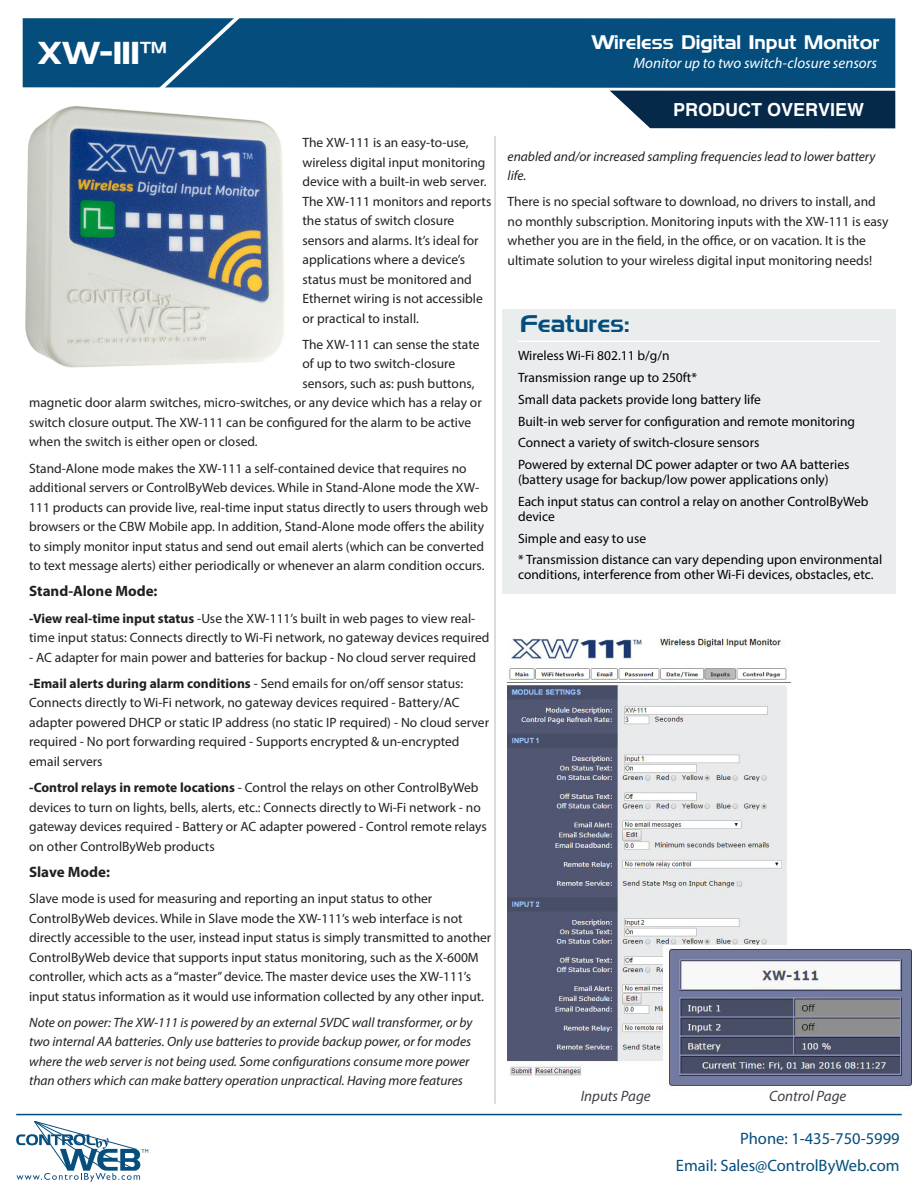
<style>
.page{position:relative;width:918px;height:1188px;background:#fff}
.page>*{position:absolute;margin:0;border:0;box-sizing:border-box;transform-origin:0 0}
.TOC_-_Header_-_Main{font:31.5px "Denmark";color:#fff}
.Bullet_List_Header{font:24px "Denmark";color:#044d7c}
.Sub_Header_-_Product{font:19.5px "Denmark";color:#fff}
.t1{font:700 18px "Helvetica";color:#fff}
.t2{font:16.5px/26.5px "Myriad Pro";color:#044d7c;text-align:right}
.Product_Description{font:italic 15px "Myriad Pro";color:#fff}
.Body_-_Small_Text{font:700 15px "Myriad Pro";color:#231f20}
.t3{font:italic 15px "Myriad Pro";color:#3e3f48}
.Body_-_Small_Text-2{font:13.5px/19.5px "Myriad Pro";color:#231f20}
.Features_Bullet_List{font:13.5px/15px "Myriad Pro";color:#000}
.Body_-_Small_Text-3{font:italic 13.5px/19.5px "Myriad Pro";color:#231f20}
.s1{font-weight:700}
</style>
<div class="page">
<hr style="left:16px;top:1114px;width:886px;height:1px;background:#044d7c">
<svg style="left:16px;top:1121px;width:132px;height:61px"></svg>
<div style="left:23px;top:18px;width:872px;height:70px;background:#044d7c"></div>
<svg style="left:610px;top:91px;width:285px;height:37px"></svg>
<svg style="left:151px;top:18px;width:100px;height:70px"></svg>
<div style="left:503px;top:309px;width:393px;height:284px;background:#e9eded"></div>
<hr style="left:518px;top:340px;width:362px;height:2px;background:#fff">
<img style="left:25px;top:106px;width:260px;height:262px">
<img style="left:508px;top:638px;width:283px;height:439px">
<img style="left:663px;top:946px;width:249px;height:140px">
<hr style="left:495px;top:136px;width:1px;height:968px;background:#777d77">
<p class="TOC_-_Header_-_Main" style="left:36px;top:34px;width:132px">XW-111™</p>
<p class="Body_-_Small_Text-2" style="left:303px;top:133px;width:190px">The XW-111 is an easy-to-use, wireless digital input monitoring device with a built-in web server.<br>The XW-111 monitors and reports the status of switch closure sensors and alarms. It’s ideal for applications where a device’s status must be monitored and<br>Ethernet wiring is not accessible or practical to install.</p>
<p class="Body_-_Small_Text-2" style="left:303px;top:334px;width:179px">The XW-111 can sense the state</p>
<p class="Body_-_Small_Text-2" style="left:303px;top:354px;width:154px">of up to two switch-closure</p>
<p class="Body_-_Small_Text-2" style="left:303px;top:373px;width:174px">sensors, such as: push buttons,</p>
<p class="Body_-_Small_Text-2" style="left:29px;top:393px;width:454px">magnetic door alarm switches, micro-switches, or any device which has a relay or</p>
<p class="Body_-_Small_Text-2" style="left:29px;top:412px;width:444px">switch closure output. The XW-111 can be configured for the alarm to be active</p>
<p class="Body_-_Small_Text-2" style="left:29px;top:432px;width:230px">when the switch is either open or closed.</p>
<p class="Body_-_Small_Text-2" style="left:29px;top:458px;width:460px">Stand-Alone mode makes the XW-111 a self-contained device that requires no additional servers or ControlByWeb devices. While in Stand-Alone mode the XW-111 products can provide live, real-time input status directly to users through web browsers or the CBW Mobile app. In addition, Stand-Alone mode offers the ability to simply monitor input status and send out email alerts (which can be converted to text message alerts) either periodically or whenever an alarm condition occurs.</p>
<p class="Body_-_Small_Text" style="left:29px;top:582px;width:130px">Stand-Alone Mode:</p>
<p class="Body_-_Small_Text-2" style="left:29px;top:608px;width:462px"><span class="s1">-View real-time input status</span> -Use the XW-111’s built in web pages to view real&shy;time input status: Connects directly to Wi-Fi network, no gateway devices required</p>
<p class="Body_-_Small_Text-2" style="left:29px;top:647px;width:448px">- AC adapter for main power and batteries for backup - No cloud server required</p>
<p class="Body_-_Small_Text-2" style="left:29px;top:673px;width:461px"><span class="s1">-Email alerts during alarm conditions</span> - Send emails for on/off sensor status:<br>Connects directly to Wi-Fi network, no gateway devices required - Battery/AC adapter powered DHCP or static IP address (no static IP required) - No cloud server required - No port forwarding required - Supports encrypted &amp; un-encrypted email servers</p>
<p class="Body_-_Small_Text-2" style="left:29px;top:778px;width:459px"><span class="s1">-Control relays in remote locations</span> - Control the relays on other ControlByWeb devices to turn on lights, bells, alerts, etc.: Connects directly to Wi-Fi network - no gateway devices required - Battery or AC adapter powered - Control remote relays on other ControlByWeb products</p>
<p class="Body_-_Small_Text" style="left:29px;top:862px;width:82px">Slave Mode:</p>
<p class="Body_-_Small_Text-2" style="left:29px;top:889px;width:464px">Slave mode is used for measuring and reporting an input status to other ControlByWeb devices. While in Slave mode the XW-111’s web interface is not directly accessible to the user, instead input status is simply transmitted to another ControlByWeb device that supports input status monitoring, such as the X-600M controller, which acts as a “master” device. The master device uses the XW-111’s input status information as it would use information collected by any other input.</p>
<p class="Body_-_Small_Text-3" style="left:29px;top:1012px;width:445px">Note on power: The XW-111 is powered by an external 5VDC wall transformer, or by two internal AA batteries. Only use batteries to provide backup power, or for modes where the web server is not being used. Some configurations consume more power than others which can make battery operation unpractical. Having more features</p>
<p class="Sub_Header_-_Product" style="left:592px;top:30px;width:289px">Wireless Digital Input Monitor</p>
<p class="Product_Description" style="left:634px;top:54px;width:245px">Monitor up to two switch-closure sensors</p>
<h3 class="t1" style="left:673px;top:95px;width:192px">PRODUCT OVERVIEW</h3>
<p class="Body_-_Small_Text-3" style="left:508px;top:146px;width:369px">enabled and/or increased sampling frequencies lead to lower battery life.</p>
<p class="Body_-_Small_Text-2" style="left:508px;top:192px;width:383px">There is no special software to download, no drivers to install, and no monthly subscription. Monitoring inputs with the XW-111 is easy whether you are in the field, in the office, or on vacation. It is the ultimate solution to your wireless digital input monitoring needs!</p>
<p class="Bullet_List_Header" style="left:520px;top:309px;width:111px">Features:</p>
<p class="Features_Bullet_List" style="left:518px;top:348px;width:153px">Wireless Wi-Fi 802.11 b/g/n</p>
<p class="Features_Bullet_List" style="left:518px;top:370px;width:180px">Transmission range up to 250ft*</p>
<p class="Features_Bullet_List" style="left:518px;top:392px;width:244px">Small data packets provide long battery life</p>
<p class="Features_Bullet_List" style="left:518px;top:413px;width:339px">Built-in web server for configuration and remote monitoring</p>
<p class="Features_Bullet_List" style="left:518px;top:435px;width:243px">Connect a variety of switch-closure sensors</p>
<p class="Features_Bullet_List" style="left:518px;top:457px;width:333px">Powered by external DC power adapter or two AA batteries (battery usage for backup/low power applications only)</p>
<p class="Features_Bullet_List" style="left:518px;top:494px;width:352px">Each input status can control a relay on another ControlByWeb device</p>
<p class="Features_Bullet_List" style="left:518px;top:530px;width:130px">Simple and easy to use</p>
<p class="Features_Bullet_List" style="left:518px;top:552px;width:366px">* Transmission distance can vary depending upon environmental conditions, interference from other Wi-Fi devices, obstacles, etc.</p>
<p class="t3" style="left:581px;top:1087px;width:72px">Inputs Page</p>
<p class="t3" style="left:769px;top:1087px;width:79px">Control Page</p>
<p class="t2" style="left:676px;top:1125px;width:225px">Phone: 1-435-750-5999<br>Email: Sales@ControlByWeb.com</p>
</div>
